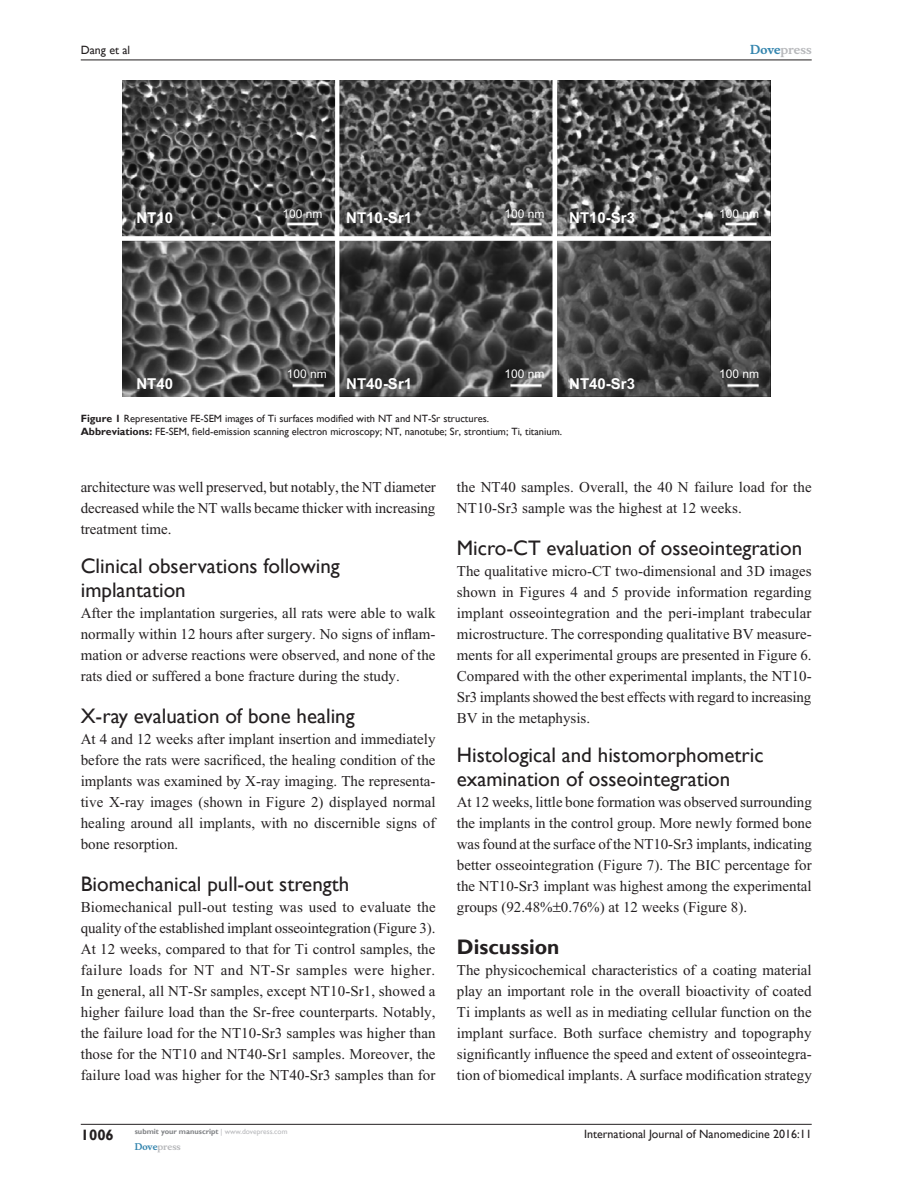
<style>
.page{position:relative;width:918px;height:1188px;background:#fff}
.page>*{position:absolute;margin:0;border:0;box-sizing:border-box;transform-origin:0 0}
.H2-2li{font:21px/24px "Gill Sans";color:#231f20}
.t1{font:700 21px "Gill Sans";color:#231f20}
.TxF{font:15px/21px "Times New Roman";color:#231f20;text-align:justify}
.t2{font:700 15px "Arial";color:#fff}
.t3{font:700 15px "Gill Sans";color:#231f20}
.t4{font:12px "Gill Sans";color:#231f20}
.t5{font:12px "Arial";color:#fff}
.t6{font:700 12px "Musee";color:#b8b9bc}
.FigSNRI{font:10.5px "Gill Sans";color:#231f20}
.FigC{font:10.5px "Gill Sans";color:#231f20}
.t7{font:700 9px "Musee";color:#b8b9bc}
.t8{font:700 7.5px "Gill Sans";color:#808285}
.s1{color:#3485ae}
.s2{font-weight:700}
.s3{font-weight:400;color:#b8b9bc}
</style>
<div class="page">
<hr style="left:81px;top:1124px;width:731px;height:1px;background:#231f20">
<hr style="left:81px;top:60px;width:731px;height:1px;background:#231f20">
<img style="left:122px;top:81px;width:648px;height:315px">
<p class="t4" style="left:81px;top:43px;width:51px">Dang et al</p>
<p class="t6" style="left:750px;top:43px;width:63px"><span class="s1">Dove</span>press</p>
<p class="t2" style="left:136px;top:207px;width:38px">NT10</p>
<p class="t5" style="left:282px;top:206px;width:42px">100 nm</p>
<p class="t5" style="left:505px;top:206px;width:42px">100 nm</p>
<p class="t5" style="left:719px;top:206px;width:42px">100 nm</p>
<p class="t2" style="left:346px;top:207px;width:67px">NT10-Sr1</p>
<p class="t2" style="left:569px;top:207px;width:67px">NT10-Sr3</p>
<p class="t5" style="left:287px;top:366px;width:42px">100 nm</p>
<p class="t5" style="left:505px;top:366px;width:42px">100 nm</p>
<p class="t5" style="left:719px;top:366px;width:42px">100 nm</p>
<p class="t2" style="left:136px;top:374px;width:38px">NT40</p>
<p class="t2" style="left:346px;top:374px;width:67px">NT40-Sr1</p>
<p class="t2" style="left:569px;top:374px;width:67px">NT40-Sr3</p>
<p class="FigC" style="left:81px;top:412px;width:410px"><span class="s2">Figure 1</span> Representative FE-SEM images of Ti surfaces modified with NT and NT-Sr structures.</p>
<p class="FigSNRI" style="left:81px;top:426px;width:483px"><span class="s2">Abbreviations:</span> FE-SEM, field-emission scanning electron microscopy; NT, nanotube; Sr, strontium; Ti, titanium.</p>
<p class="TxF" style="left:81px;top:476px;width:357px">architecture was well preserved, but notably, the NT diameter decreased while the NT walls became thicker with increasing treatment time.</p>
<p class="H2-2li" style="left:81px;top:554px;width:261px">Clinical observations following implantation</p>
<p class="TxF" style="left:81px;top:602px;width:356px">After the implantation surgeries, all rats were able to walk normally within 12 hours after surgery. No signs of inflam&shy;mation or adverse reactions were observed, and none of the rats died or suffered a bone fracture during the study.</p>
<h2 class="H2-2li" style="left:81px;top:704px;width:275px">X-ray evaluation of bone healing</h2>
<p class="TxF" style="left:81px;top:728px;width:356px">At 4 and 12 weeks after implant insertion and immediately before the rats were sacrificed, the healing condition of the implants was examined by X-ray imaging. The representa&shy;tive X-ray images (shown in Figure 2) displayed normal healing around all implants, with no discernible signs of bone resorption.</p>
<h2 class="H2-2li" style="left:81px;top:872px;width:270px">Biomechanical pull-out strength</h2>
<p class="TxF" style="left:81px;top:896px;width:356px">Biomechanical pull-out testing was used to evaluate the quality of the established implant osseointegration (Figure 3).<br>At 12 weeks, compared to that for Ti control samples, the failure loads for NT and NT-Sr samples were higher.<br>In general, all NT-Sr samples, except NT10-Sr1, showed a higher failure load than the Sr-free counterparts. Notably, the failure load for the NT10-Sr3 samples was higher than those for the NT10 and NT40-Sr1 samples. Moreover, the failure load was higher for the NT40-Sr3 samples than for</p>
<p class="TxF" style="left:457px;top:476px;width:356px">the NT40 samples. Overall, the 40 N failure load for the<br>NT10-Sr3 sample was the highest at 12 weeks.</p>
<h2 class="H2-2li" style="left:457px;top:536px;width:347px">Micro-CT evaluation of osseointegration</h2>
<p class="TxF" style="left:457px;top:560px;width:356px">The qualitative micro-CT two-dimensional and 3D images shown in Figures 4 and 5 provide information regarding implant osseointegration and the peri-implant trabecular microstructure. The corresponding qualitative BV measure&shy;ments for all experimental groups are presented in Figure 6.<br>Compared with the other experimental implants, the NT10- Sr3 implants showed the best effects with regard to increasing BV in the metaphysis.</p>
<p class="H2-2li" style="left:457px;top:743px;width:308px">Histological and histomorphometric examination of osseointegration</p>
<p class="TxF" style="left:457px;top:791px;width:357px">At 12 weeks, little bone formation was observed surrounding the implants in the control group. More newly formed bone was found at the surface of the NT10-Sr3 implants, indicating better osseointegration (Figure 7). The BIC percentage for the NT10-Sr3 implant was highest among the experimental groups (92.48% 0.76%) at 12 weeks (Figure 8).</p>
<h1 class="t1" style="left:457px;top:934px;width:104px">Discussion</h1>
<p class="TxF" style="left:457px;top:959px;width:357px">The physicochemical characteristics of a coating material play an important role in the overall bioactivity of coated Ti implants as well as in mediating cellular function on the implant surface. Both surface chemistry and topography significantly influence the speed and extent of osseointegra&shy;tion of biomedical implants. A surface modification strategy</p>
<p class="t3" style="left:81px;top:1126px;width:35px">1006</p>
<p class="t8" style="left:135px;top:1127px;width:154px">submit your manuscript <span class="s3">| www.dovepress.com</span></p>
<p class="t7" style="left:135px;top:1141px;width:48px"><span class="s1">Dove</span>press</p>
<p class="t4" style="left:584px;top:1127px;width:229px">International Journal of Nanomedicine 2016:11</p>
</div>
